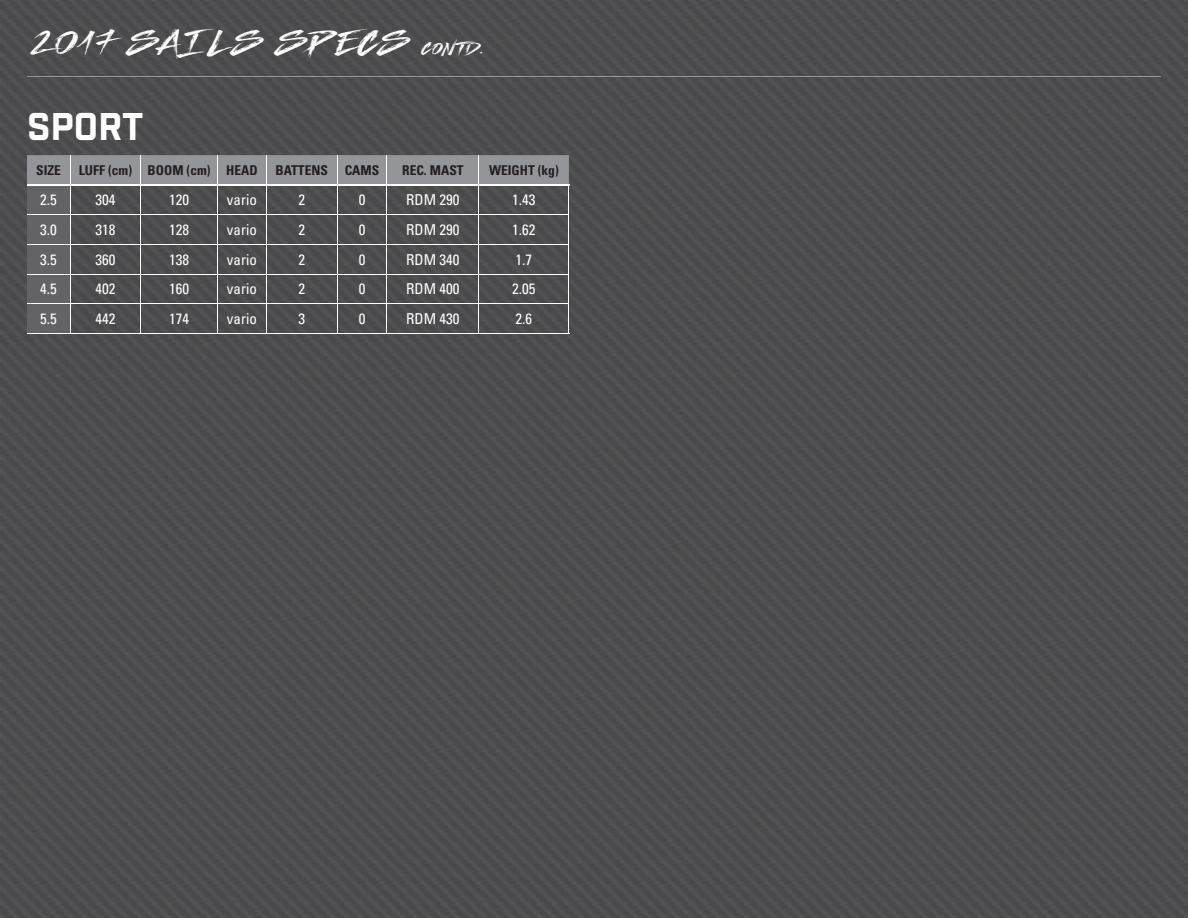
<style>
.page{position:relative;width:1188px;height:918px;background:#4d4c4e}
.page>*{position:absolute;margin:0;border:0;box-sizing:border-box;transform-origin:0 0}
.t1{font:37.5px "Industry Inc Base";color:#fff}
.t2{font:italic 36.15px "Indelible";color:#fff}
.t3{font:condensed 15px "Univers LT Std";color:#fff}
.t4{font:700 condensed 13.5px "Univers LT Std";color:#231f20}
.s1{font-size:18px}
</style>
<div class="page">
<hr style="left:27px;top:76px;width:1134px;height:1px;background:#939598">
<svg style="left:27px;top:155px;width:543px;height:179px;background:#606062"></svg>
<h2 class="t2" style="left:39px;top:20px;width:469px">2017SAILSSPECS<span class="s1">CONTD.</span></h2>
<h1 class="t1" style="left:27px;top:104px;width:118px">SPORT</h1>
<p class="t4" style="left:36px;top:162px;width:26px">SIZE</p>
<p class="t4" style="left:79px;top:162px;width:180px">LUFF (cm) BOOM (cm) HEAD</p>
<p class="t4" style="left:276px;top:162px;width:105px">BATTENS CAMS</p>
<p class="t4" style="left:402px;top:162px;width:63px">REC. MAST</p>
<p class="t4" style="left:489px;top:162px;width:71px">WEIGHT (kg)</p>
<p class="t3" style="left:40px;top:190px;width:18px">2.5</p>
<p class="t3" style="left:96px;top:190px;width:21px">304</p>
<p class="t3" style="left:169px;top:190px;width:21px">120</p>
<p class="t3" style="left:227px;top:190px;width:31px">vario</p>
<p class="t3" style="left:298px;top:190px;width:8px">2</p>
<p class="t3" style="left:359px;top:190px;width:8px">0</p>
<p class="t3" style="left:406px;top:190px;width:55px">RDM 290</p>
<p class="t3" style="left:512px;top:190px;width:25px">1.43</p>
<p class="t3" style="left:40px;top:220px;width:18px">3.0</p>
<p class="t3" style="left:96px;top:220px;width:21px">318</p>
<p class="t3" style="left:169px;top:220px;width:21px">128</p>
<p class="t3" style="left:227px;top:220px;width:31px">vario</p>
<p class="t3" style="left:298px;top:220px;width:8px">2</p>
<p class="t3" style="left:359px;top:220px;width:8px">0</p>
<p class="t3" style="left:406px;top:220px;width:55px">RDM 290</p>
<p class="t3" style="left:512px;top:220px;width:25px">1.62</p>
<p class="t3" style="left:40px;top:250px;width:18px">3.5</p>
<p class="t3" style="left:96px;top:250px;width:21px">360</p>
<p class="t3" style="left:169px;top:250px;width:21px">138</p>
<p class="t3" style="left:227px;top:250px;width:31px">vario</p>
<p class="t3" style="left:298px;top:250px;width:8px">2</p>
<p class="t3" style="left:359px;top:250px;width:8px">0</p>
<p class="t3" style="left:406px;top:250px;width:55px">RDM 340</p>
<p class="t3" style="left:516px;top:250px;width:18px">1.7</p>
<p class="t3" style="left:40px;top:280px;width:18px">4.5</p>
<p class="t3" style="left:96px;top:280px;width:21px">402</p>
<p class="t3" style="left:169px;top:280px;width:21px">160</p>
<p class="t3" style="left:227px;top:280px;width:31px">vario</p>
<p class="t3" style="left:298px;top:280px;width:8px">2</p>
<p class="t3" style="left:359px;top:280px;width:8px">0</p>
<p class="t3" style="left:406px;top:280px;width:55px">RDM 400</p>
<p class="t3" style="left:512px;top:280px;width:25px">2.05</p>
<p class="t3" style="left:40px;top:309px;width:18px">5.5</p>
<p class="t3" style="left:96px;top:309px;width:21px">442</p>
<p class="t3" style="left:169px;top:309px;width:21px">174</p>
<p class="t3" style="left:227px;top:309px;width:31px">vario</p>
<p class="t3" style="left:298px;top:309px;width:8px">3</p>
<p class="t3" style="left:359px;top:309px;width:8px">0</p>
<p class="t3" style="left:406px;top:309px;width:55px">RDM 430</p>
<p class="t3" style="left:516px;top:309px;width:18px">2.6</p>
</div>
